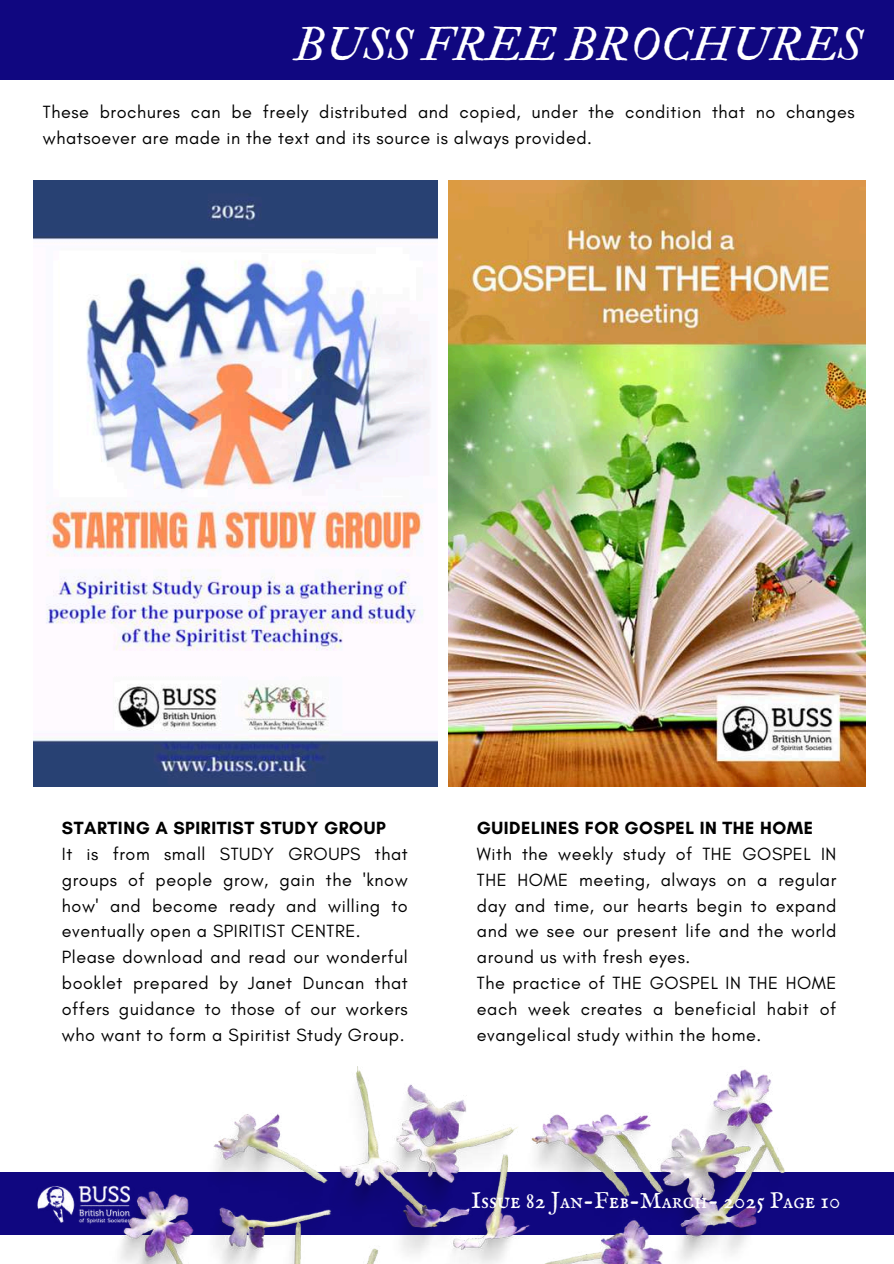
<style>
.page{position:relative;width:894px;height:1264px;background:#fff}
.page>*{position:absolute;margin:0;border:0;box-sizing:border-box;transform-origin:0 0}
.t1{font:46.35px "IM FELL Double Pica Italic";color:#fff}
.t2{font:23.1px "IM FELL English SC";color:#fff}
.t3{font:18px/25.8px "Glacial Indifference";letter-spacing:.03em;color:#000}
.t4{font:700 18px "Glacial Indifference";letter-spacing:.03em;color:#000}
</style>
<div class="page">
<div style="left:0;top:0;width:893px;height:79px;background:#100780"></div>
<div style="left:0;top:1171px;width:893px;height:63px;background:#100780"></div>
<img style="left:37px;top:1186px;width:72px;height:38px">
<img style="left:33px;top:180px;width:404px;height:606px">
<img style="left:449px;top:180px;width:416px;height:606px">
<img style="left:109px;top:1066px;width:675px;height:197px">
<h1 class="t1" style="left:294px;top:16px;width:569px">BUSS FREE BROCHURES</h1>
<p class="t3" style="left:43px;top:99px;width:813px">These brochures can be freely distributed and copied, under the condition that no changes whatsoever are made in the text and its source is always provided.</p>
<p class="t4" style="left:62px;top:816px;width:325px">STARTING A SPIRITIST STUDY GROUP</p>
<p class="t3" style="left:62px;top:840px;width:347px">It is from small STUDY GROUPS that groups of people grow, gain the 'know how' and become ready and willing to eventually open a SPIRITIST CENTRE.<br>Please download and read our wonderful booklet prepared by Janet Duncan that offers guidance to those of our workers who want to form a Spiritist Study Group.</p>
<p class="t4" style="left:477px;top:816px;width:337px">GUIDELINES FOR GOSPEL IN THE HOME</p>
<p class="t3" style="left:477px;top:840px;width:361px">With the weekly study of THE GOSPEL IN THE HOME meeting, always on a regular day and time, our hearts begin to expand and we see our present life and the world around us with fresh eyes.<br>The practice of THE GOSPEL IN THE HOME each week creates a beneficial habit of evangelical study within the home.</p>
<p class="t2" style="left:471px;top:1187px;width:370px">Issue 82 Jan-Feb-March- 2025 Page 10</p>
</div>
